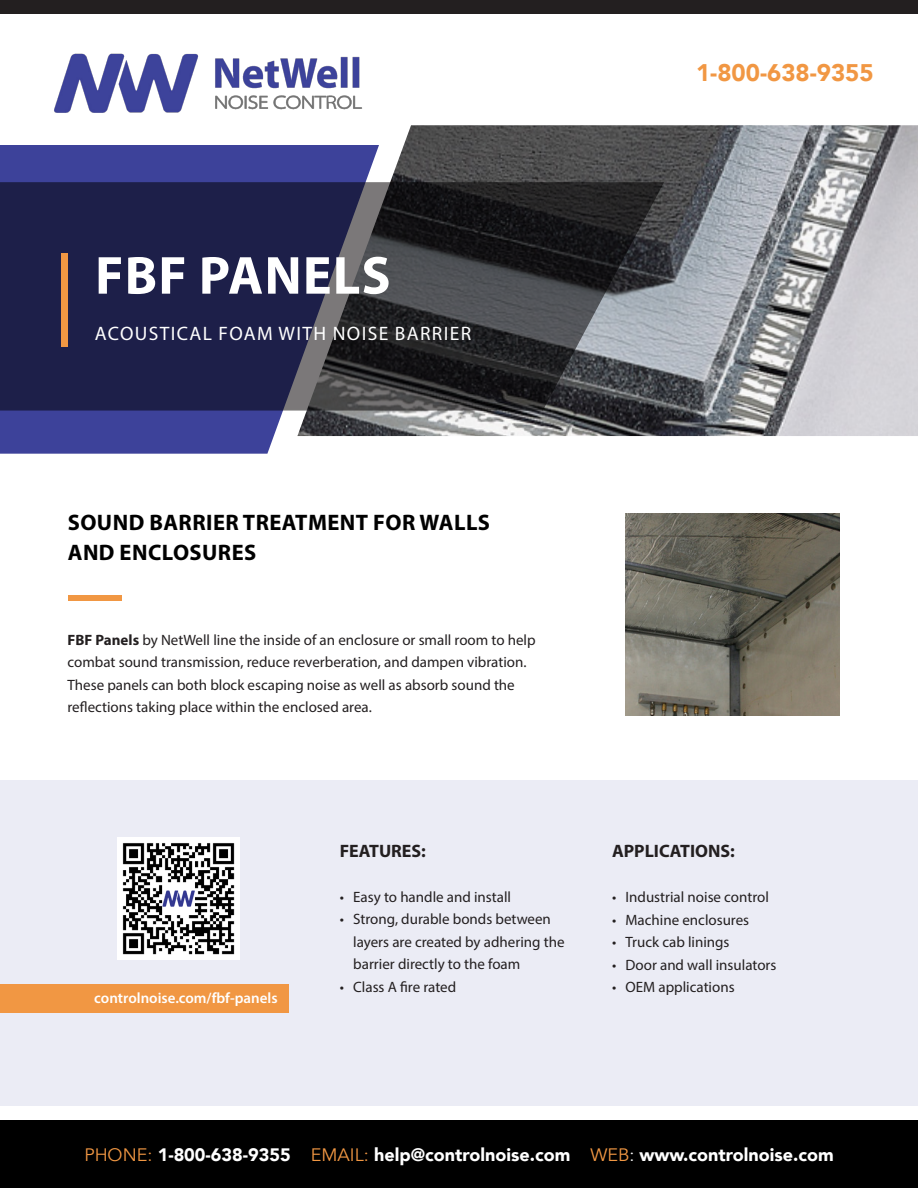
<style>
.page{position:relative;width:918px;height:1188px;background:#fff}
.page>*{position:absolute;margin:0;border:0;box-sizing:border-box;transform-origin:0 0}
.t1{font:700 54px "Myriad Pro";letter-spacing:.02em;color:#fff}
.t2{font:900 24px "Avenir";color:#f19743}
.t3{font:700 22.5px/30px "Myriad Pro";letter-spacing:.02em;color:#000}
.t4{font:19.5px "Myriad Pro";letter-spacing:.07em;color:#fff}
.t5{font:900 18px "Avenir";color:#fff}
.t6{font:700 18px "Myriad Pro";color:#231f20}
.t7{font:15px/22.5px "Myriad Pro";color:#231f20}
.t8{font:600 15px "Myriad Pro";color:#fff}
.s1{font-weight:700}
.s2{font-weight:400;color:#f19743}
.s3{font-weight:400}
</style>
<div class="page">
<div style="left:0;top:145px;width:297px;height:309px;background:#3d429a"></div>
<div style="left:0;top:1120px;width:918px;height:68px;background:#000"></div>
<div style="left:0;top:0;width:918px;height:18px;background:#231f20"></div>
<div style="left:0;top:14px;width:918px;height:131px;background:#fff"></div>
<img style="left:54px;top:53px;width:309px;height:60px">
<div style="left:0;top:780px;width:918px;height:325px;background:#ebecf5"></div>
<img style="left:117px;top:837px;width:122px;height:122px">
<img style="left:297px;top:125px;width:621px;height:311px">
<svg style="left:0;top:181px;width:665px;height:230px;background:#2d2e44"></svg>
<div style="left:68px;top:595px;width:54px;height:6px;background:#f19743"></div>
<div style="left:61px;top:253px;width:7px;height:94px;background:#f19743"></div>
<img style="left:625px;top:513px;width:214px;height:202px">
<div style="left:0;top:985px;width:288px;height:28px;background:#f19743"></div>
<h2 class="t2" style="left:696px;top:52px;width:179px">1-800-638-9355</h2>
<p class="t1" style="left:95px;top:240px;width:297px">FBF PANELS</p>
<p class="t4" style="left:95px;top:322px;width:378px">ACOUSTICAL FOAM WITH NOISE BARRIER</p>
<p class="t3" style="left:68px;top:507px;width:424px">SOUND BARRIER TREATMENT FOR WALLS<br>AND ENCLOSURES</p>
<p class="t7" style="left:68px;top:628px;width:470px"><span class="s1">FBF Panels</span> by NetWell line the inside of an enclosure or small room to help combat sound transmission, reduce reverberation, and dampen vibration.<br>These panels can both block escaping noise as well as absorb sound the reflections taking place within the enclosed area.</p>
<p class="t8" style="left:94px;top:989px;width:185px">controlnoise.com/fbf-panels</p>
<p class="t6" style="left:340px;top:839px;width:88px">FEATURES:</p>
<p class="t7" style="left:340px;top:885px;width:173px">• Easy to handle and install</p>
<p class="t7" style="left:353px;top:908px;width:213px;text-indent:-14px">• Strong, durable bonds between layers are created by adhering the barrier directly to the foam</p>
<p class="t7" style="left:340px;top:975px;width:118px">• Class A fire rated</p>
<p class="t6" style="left:612px;top:839px;width:124px">APPLICATIONS:</p>
<p class="t7" style="left:612px;top:885px;width:158px">• Industrial noise control</p>
<p class="t7" style="left:612px;top:908px;width:139px">• Machine enclosures</p>
<p class="t7" style="left:612px;top:930px;width:119px">• Truck cab linings</p>
<p class="t7" style="left:612px;top:953px;width:166px">• Door and wall insulators</p>
<p class="t7" style="left:612px;top:975px;width:124px">• OEM applications</p>
<p class="t5" style="left:84px;top:1139px;width:751px"><span class="s2">PHONE:</span> 1-800-638-9355 <span class="s2">EMAIL:</span> help@controlnoise.com <span class="s2">WEB</span><span class="s3">:</span> www.controlnoise.com</p>
</div>
